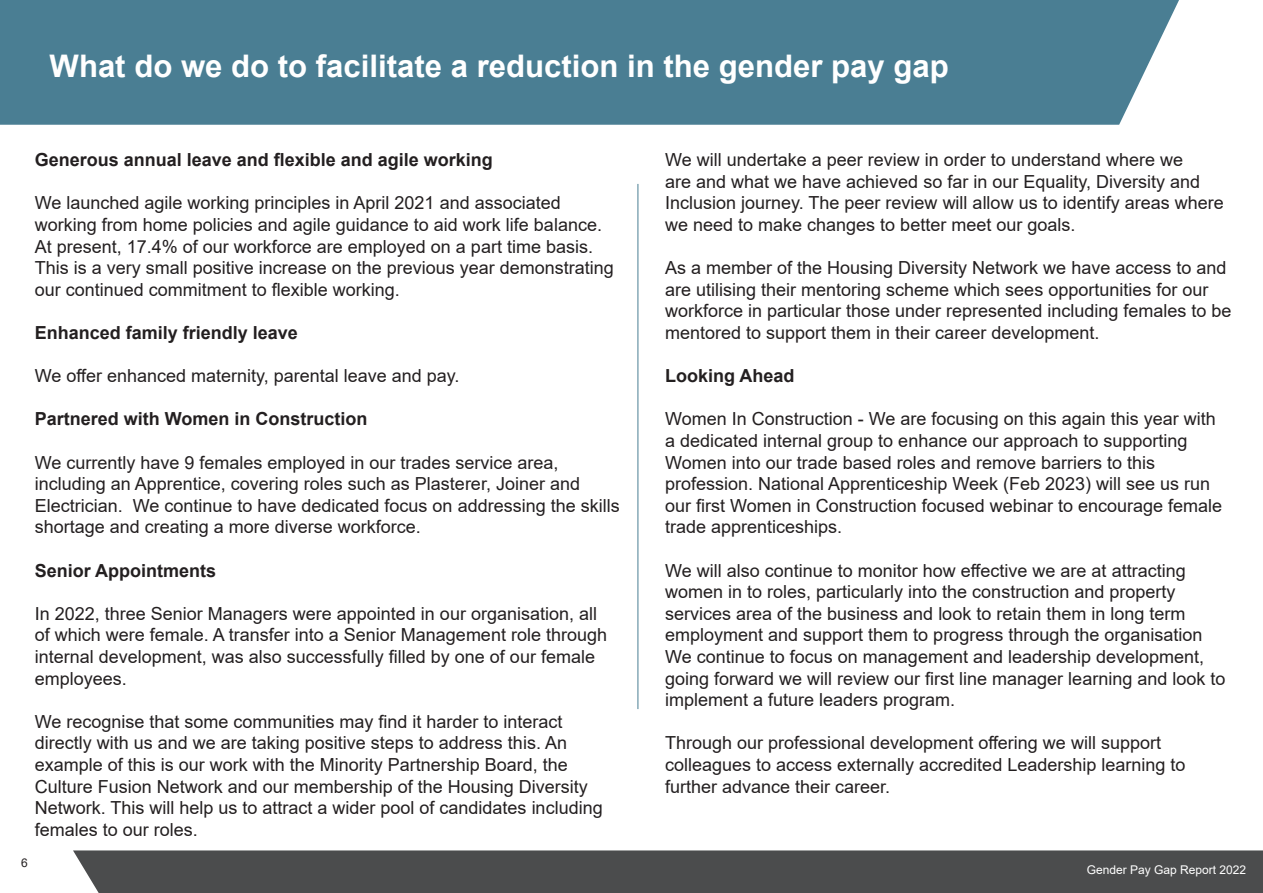
<style>
.page{position:relative;width:1263px;height:893px;background:#fff}
.page>*{position:absolute;margin:0;border:0;box-sizing:border-box;transform-origin:0 0}
.t1{font:700 31.05px "Arial";color:#fff}
.t2{font:18px/21.6px "Arial";color:#231f20}
.t3{font:700 18px "Arial";color:#231f20}
.t4{font:12px "Arial";color:#fff}
.t5{font:12px "Arial";color:#231f20}
</style>
<div class="page">
<div style="left:0;top:0;width:1179px;height:125px;background:#4a7e93"></div>
<div style="left:73px;top:850px;width:1190px;height:43px;background:#4b4c4d"></div>
<hr style="left:637px;top:184px;width:1px;height:525px;background:#4a7e93">
<p class="t1" style="left:50px;top:44px;width:901px">What do we do to facilitate a reduction in the gender pay gap</p>
<p class="t3" style="left:35px;top:147px;width:460px">Generous annual leave and flexible and agile working</p>
<p class="t2" style="left:35px;top:192px;width:581px">We launched agile working principles in April 2021 and associated working from home policies and agile guidance to aid work life balance.<br>At present, 17.4% of our workforce are employed on a part time basis.<br>This is a very small positive increase on the previous year demonstrating our continued commitment to flexible working.</p>
<p class="t3" style="left:35px;top:320px;width:265px">Enhanced family friendly leave</p>
<p class="t2" style="left:35px;top:365px;width:426px">We offer enhanced maternity, parental leave and pay.</p>
<p class="t3" style="left:35px;top:406px;width:334px">Partnered with Women in Construction</p>
<p class="t2" style="left:35px;top:451px;width:586px">We currently have 9 females employed in our trades service area, including an Apprentice, covering roles such as Plasterer, Joiner and Electrician. We continue to have dedicated focus on addressing the skills shortage and creating a more diverse workforce.</p>
<p class="t3" style="left:35px;top:558px;width:183px">Senior Appointments</p>
<p class="t2" style="left:35px;top:603px;width:574px">In 2022, three Senior Managers were appointed in our organisation, all of which were female. A transfer into a Senior Management role through internal development, was also successfully filled by one of our female employees.</p>
<p class="t2" style="left:35px;top:711px;width:569px">We recognise that some communities may find it harder to interact directly with us and we are taking positive steps to address this. An example of this is our work with the Minority Partnership Board, the Culture Fusion Network and our membership of the Housing Diversity Network. This will help us to attract a wider pool of candidates including females to our roles.</p>
<p class="t5" style="left:21px;top:855px;width:8px">6</p>
<p class="t2" style="left:665px;top:149px;width:560px">We will undertake a peer review in order to understand where we<br>are and what we have achieved so far in our Equality, Diversity and Inclusion journey. The peer review will allow us to identify areas where we need to make changes to better meet our goals.</p>
<p class="t2" style="left:665px;top:257px;width:568px">As a member of the Housing Diversity Network we have access to and are utilising their mentoring scheme which sees opportunities for our workforce in particular those under represented including females to be mentored to support them in their career development.</p>
<p class="t3" style="left:665px;top:363px;width:131px">Looking Ahead</p>
<p class="t2" style="left:665px;top:408px;width:558px">Women In Construction - We are focusing on this again this year with a dedicated internal group to enhance our approach to supporting Women into our trade based roles and remove barriers to this profession. National Apprenticeship Week (Feb 2023) will see us run our first Women in Construction focused webinar to encourage female trade apprenticeships.</p>
<p class="t2" style="left:665px;top:559px;width:539px">We will also continue to monitor how effective we are at attracting women in to roles, particularly into the construction and property services area of the business and look to retain them in long term employment and support them to progress through the organisation</p>
<p class="t2" style="left:665px;top:646px;width:562px">We continue to focus on management and leadership development, going forward we will review our first line manager learning and look to implement a future leaders program.</p>
<p class="t2" style="left:665px;top:732px;width:522px">Through our professional development offering we will support colleagues to access externally accredited Leadership learning to further advance their career.</p>
<p class="t4" style="left:1087px;top:862px;width:161px">Gender Pay Gap Report 2022</p>
</div>
